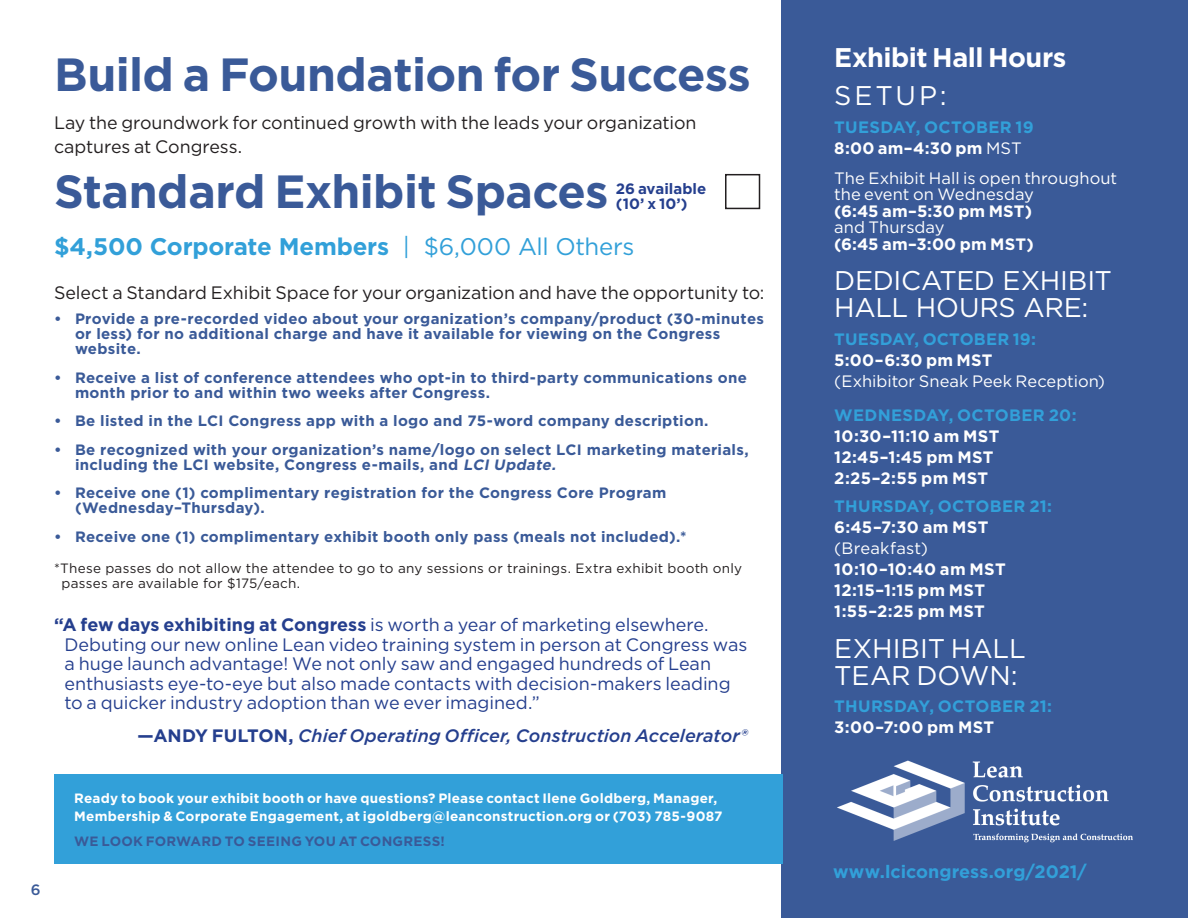
<style>
.page{position:relative;width:1188px;height:918px;background:#fff}
.page>*{position:absolute;margin:0;border:0;box-sizing:border-box;transform-origin:0 0}
.t1{font:700 46.5px "Gotham";letter-spacing:-.015em;color:#3a5a98}
.t2{font:27px/27px "Gotham";letter-spacing:-.005em;color:#fff}
.t3{font:700 27px "Gotham";letter-spacing:-.02em;color:#fff}
.t4{font:700 24px "Gotham";letter-spacing:-.01em;color:#32a0d9}
.t5{font:18px/19.5px "Gotham";letter-spacing:-.005em;color:#253f8e}
.t6{font:18px/24px "Gotham";letter-spacing:-.005em;color:#231f20}
.t7{font:italic 500 18px "Gotham";color:#253f8e}
.t8{font:700 18px "Gotham";color:#32a0d9}
.t9{font:700 16.5px/21px "Gotham";letter-spacing:.015em;color:#fff}
.t10{font:700 16.5px/21px "Gotham";letter-spacing:.015em;color:#32a0d9}
.t11{font:16.5px/16.5px "Gotham";letter-spacing:.005em;color:#fff}
.t12{font:700 15px/15px "Gotham";letter-spacing:.02em;color:#3a5a98}
.t13{font:700 15px/15px "Gotham";color:#253f8e}
.t14{font:500 15px "Gotham";color:#3a5a98}
.t15{font:700 13.5px/18px "Gotham";letter-spacing:.015em;color:#fff}
.t16{font:13.5px/15px "Gotham";letter-spacing:.02em;color:#231f20}
.t17{font:700 13.5px "Gotham";letter-spacing:.02em;color:#3a5a98}
.s1{font-weight:400}
.s2{font-style:italic}
.s3{font-weight:700}
.s4{font-weight:700;font-style:normal}
.s5{color:#fff}
.s6{font-weight:400;color:#fff}
</style>
<div class="page">
<div style="left:782px;top:0;width:406px;height:918px;background:#3a5a98"></div>
<div style="left:54px;top:775px;width:729px;height:89px;background:#32a0d9"></div>
<img style="left:837px;top:760px;width:296px;height:83px">
<div style="left:725px;top:174px;width:35px;height:35px;border:2px solid #231f20"></div>
<h1 class="t1" style="left:54px;top:44px;width:698px">Build a Foundation for Success</h1>
<p class="t6" style="left:54px;top:110px;width:644px">Lay the groundwork for continued growth with the leads your organization captures at Congress.</p>
<h1 class="t1" style="left:54px;top:161px;width:556px">Standard Exhibit Spaces</h1>
<h3 class="t4" style="left:54px;top:230px;width:582px">$4,500 Corporate Members <span class="s1">| $6,000 All Others</span></h3>
<p class="t6" style="left:54px;top:280px;width:712px">Select a Standard Exhibit Space for your organization and have the opportunity to:</p>
<p class="t12" style="left:75px;top:312px;width:691px;text-indent:-21px">• Provide a pre-recorded video about your organization’s company/product (30-minutes or less) for no additional charge and have it available for viewing on the Congress website.</p>
<p class="t12" style="left:75px;top:370px;width:673px;text-indent:-21px">• Receive a list of conference attendees who opt-in to third-party communications one month prior to and within two weeks after Congress.</p>
<p class="t12" style="left:54px;top:414px;width:656px">• Be listed in the LCI Congress app with a logo and 75-word company description.</p>
<p class="t12" style="left:75px;top:442px;width:675px;text-indent:-21px">• Be recognized with your organization’s name/logo on select LCI marketing materials, including the LCI website, Congress e-mails, and <span class="s2">LCI Update.</span></p>
<p class="t12" style="left:75px;top:486px;width:593px;text-indent:-21px">• Receive one (1) complimentary registration for the Congress Core Program (Wednesday–Thursday).</p>
<p class="t12" style="left:54px;top:529px;width:634px">• Receive one (1) complimentary exhibit booth only pass (meals not included).*</p>
<p class="t16" style="left:62px;top:561px;width:682px;text-indent:-8px">*These passes do not allow the attendee to go to any sessions or trainings. Extra exhibit booth only passes are available for $175/each.</p>
<p class="t13" style="left:616px;top:181px;width:92px">26 available (10’ x 10’)</p>
<p class="t5" style="left:64px;top:615px;width:684px;text-indent:-10px"><span class="s3">“A few days exhibiting at Congress</span> is worth a year of marketing elsewhere.<br>Debuting our new online Lean video training system in person at Congress was a huge launch advantage! We not only saw and engaged hundreds of Lean enthusiasts eye-to-eye but also made contacts with decision-makers leading to a quicker industry adoption than we ever imagined.”</p>
<p class="t7" style="left:137px;top:724px;width:611px"><span class="s4">—ANDY FULTON,</span> Chief Operating Officer, Construction Accelerator®</p>
<p class="t14" style="left:31px;top:880px;width:11px">6</p>
<p class="t15" style="left:74px;top:789px;width:650px">Ready to book your exhibit booth or have questions? Please contact Ilene Goldberg, Manager,<br>Membership &amp; Corporate Engagement, at igoldberg@leanconstruction.org or (703) 785-9087</p>
<p class="t17" style="left:74px;top:832px;width:372px">WE LOOK FORWARD TO SEEING YOU AT CONGRESS!</p>
<h2 class="t3" style="left:834px;top:39px;width:234px">Exhibit Hall Hours</h2>
<h2 class="t2" style="left:834px;top:81px;width:114px">SETUP:</h2>
<p class="t10" style="left:834px;top:116px;width:201px">TUESDAY, OCTOBER 19<br><span class="s5">8:00 am–4:30 pm</span> <span class="s6">MST</span></p>
<p class="t11" style="left:834px;top:169px;width:285px">The Exhibit Hall is open throughout the event on Wednesday</p>
<p class="t9" style="left:834px;top:200px;width:200px">(6:45 am–5:30 pm MST)</p>
<p class="t11" style="left:834px;top:219px;width:112px">and Thursday</p>
<p class="t9" style="left:834px;top:233px;width:201px">(6:45 am–3:00 pm MST)</p>
<h2 class="t2" style="left:834px;top:266px;width:279px">DEDICATED EXHIBIT<br>HALL HOURS ARE:</h2>
<p class="t10" style="left:834px;top:328px;width:203px">TUESDAY, OCTOBER 19:</p>
<p class="t9" style="left:834px;top:349px;width:160px">5:00–6:30 pm MST</p>
<p class="t11" style="left:834px;top:372px;width:272px">(Exhibitor Sneak Peek Reception)</p>
<p class="t10" style="left:834px;top:405px;width:244px">WEDNESDAY, OCTOBER 20:</p>
<p class="t9" style="left:834px;top:426px;width:167px">10:30–11:10 am MST<br>12:45–1:45 pm MST<br>2:25–2:55 pm MST</p>
<p class="t10" style="left:834px;top:496px;width:219px">THURSDAY, OCTOBER 21:</p>
<p class="t9" style="left:834px;top:517px;width:156px">6:45–7:30 am MST</p>
<p class="t11" style="left:834px;top:540px;width:95px">(Breakfast)</p>
<p class="t9" style="left:834px;top:559px;width:173px">10:10–10:40 am MST<br>12:15–1:15 pm MST<br>1:55–2:25 pm MST</p>
<h2 class="t2" style="left:834px;top:634px;width:193px">EXHIBIT HALL<br>TEAR DOWN:</h2>
<p class="t10" style="left:834px;top:696px;width:219px">THURSDAY, OCTOBER 21:</p>
<p class="t9" style="left:834px;top:717px;width:162px">3:00–7:00 pm MST</p>
<p class="t8" style="left:833px;top:860px;width:255px">www.lcicongress.org/2021/</p>
</div>
